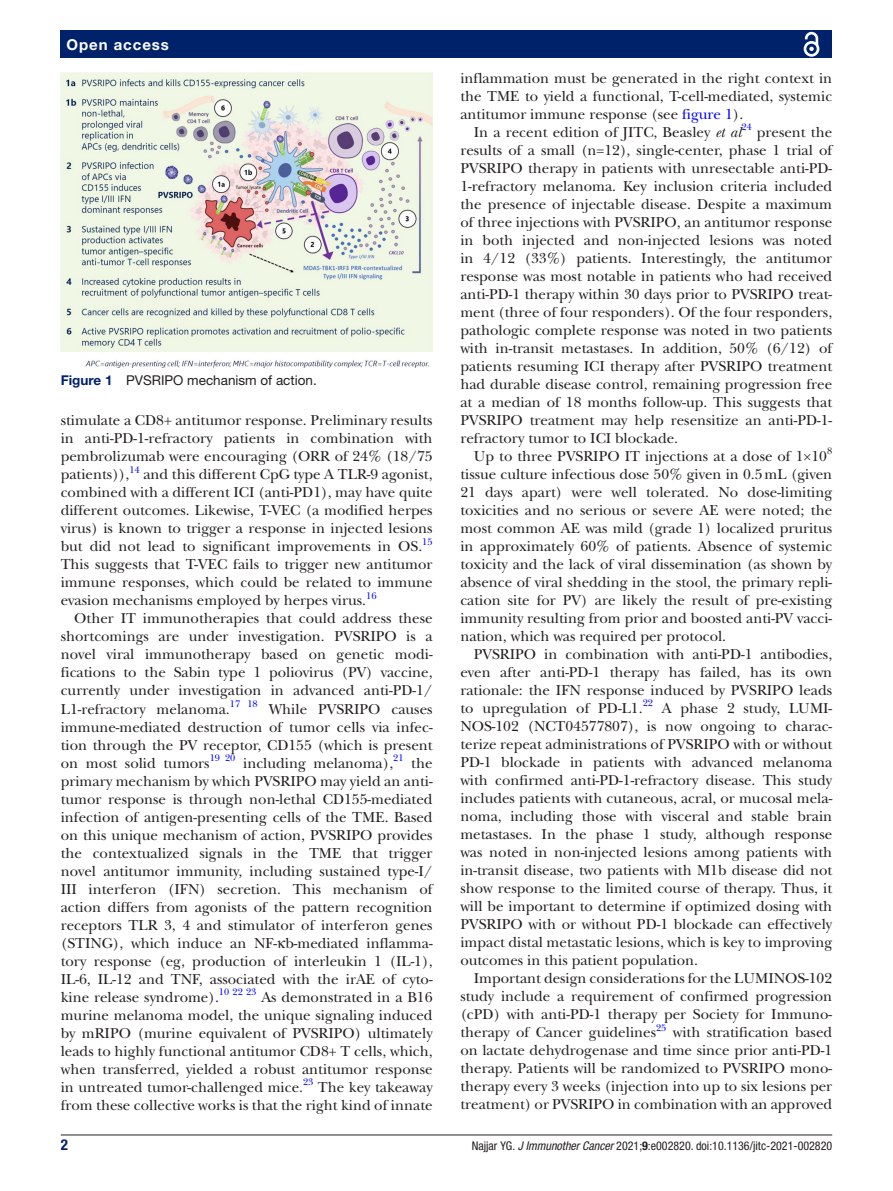
<style>
.page{position:relative;width:893px;height:1191px;background:#fff}
.page>*{position:absolute;margin:0;border:0;box-sizing:border-box;transform-origin:0 0}
.t1{font:15px/18px "New Baskerville";color:#231f20;text-align:justify}
.t2{font:700 15px "Helvetica Neue LT Std";letter-spacing:.065em;color:#fff}
.t3{font:700 condensed 15px "Helvetica Neue LT Std";color:#00226b}
.t4{font:13.5px "Helvetica Neue LT Std";color:#231f20}
.t5{font:condensed 12px "Helvetica Neue LT Std";color:#231f20}
.t6{font:9.9px "New Baskerville";color:#00f}
.t7{font:9.9px "New Baskerville";color:#231f20}
.s1{font-weight:700;color:#00226b}
.s2{color:#00f}
.s3{font-style:italic}
.s4{font-weight:700}
</style>
<div class="page">
<hr style="left:61px;top:1134px;width:771px;height:1px;background:#231f20">
<div style="left:61px;top:31px;width:771px;height:27px;background:#00226b"></div>
<svg style="left:803px;top:31px;width:17px;height:26px"></svg>
<img style="left:61px;top:73px;width:372px;height:294px">
<p class="t2" style="left:66px;top:35px;width:104px">Open access</p>
<p class="t4" style="left:61px;top:372px;width:258px"><span class="s1">Figure 1</span> PVSRIPO mechanism of action.</p>
<p class="t1" style="left:61px;top:411px;width:373px">stimulate a CD8+ antitumor response. Preliminary results in anti-PD-1-refractory patients in combination with pembrolizumab were encouraging (ORR of 24% (18/75 patients)),</p>
<p class="t6" style="left:129px;top:464px;width:12px">14</p>
<p class="t1" style="left:61px;top:465px;width:373px;text-indent:83px">and this different CpG type A TLR-9 agonist, combined with a different ICI (anti-PD1), may have quite different outcomes. Likewise, T-VEC (a modified herpes virus) is known to trigger a response in injected lesions but did not lead to significant improvements in OS.</p>
<p class="t6" style="left:422px;top:536px;width:12px">15</p>
<p class="t1" style="left:61px;top:555px;width:373px">This suggests that T-VEC fails to trigger new antitumor immune responses, which could be related to immune evasion mechanisms employed by herpes virus.</p>
<p class="t6" style="left:366px;top:590px;width:12px">16</p>
<p class="t1" style="left:61px;top:609px;width:373px;text-indent:14px">Other IT immunotherapies that could address these shortcomings are under investigation. PVSRIPO is a novel viral immunotherapy based on genetic modi&shy;fications to the Sabin type 1 poliovirus (PV) vaccine, currently under investigation in advanced anti-PD-1/ L1-refractory melanoma.</p>
<p class="t6" style="left:230px;top:698px;width:29px">17 18</p>
<p class="t1" style="left:61px;top:699px;width:373px;text-indent:208px">While PVSRIPO causes immune-mediated destruction of tumor cells via infec&shy;tion through the PV receptor, CD155 (which is present on most solid tumors</p>
<p class="t6" style="left:210px;top:752px;width:27px">19 20</p>
<p class="t1" style="left:243px;top:753px;width:152px">including melanoma),</p>
<p class="t6" style="left:393px;top:752px;width:12px">21</p>
<p class="t1" style="left:61px;top:753px;width:373px;text-indent:351px">the primary mechanism by which PVSRIPO may yield an anti&shy;tumor response is through non-lethal CD155-mediated infection of antigen-presenting cells of the TME. Based on this unique mechanism of action, PVSRIPO provides the contextualized signals in the TME that trigger novel antitumor immunity, including sustained type-I/ III interferon (IFN) secretion. This mechanism of action differs from agonists of the pattern recognition receptors TLR 3, 4 and stimulator of interferon genes (STING), which induce an NF- b-mediated inflamma&shy;tory response (eg, production of interleukin 1 (IL-1), IL-6, IL-12 and TNF, associated with the irAE of cyto&shy;kine release syndrome).<sup>10</sup> <sup>22</sup> <sup>23</sup> As demonstrated in a B16 murine melanoma model, the unique signaling induced by mRIPO (murine equivalent of PVSRIPO) ultimately leads to highly functional antitumor CD8+ T cells, which, when transferred, yielded a robust antitumor response in untreated tumor-challenged mice.</p>
<p class="t6" style="left:303px;top:1076px;width:12px">23</p>
<p class="t1" style="left:61px;top:1077px;width:373px;text-align:right">The key takeaway<br>from these collective works is that the right kind of innate</p>
<p class="t1" style="left:460px;top:69px;width:373px">inflammation must be generated in the right context in the TME to yield a functional, T-cell-mediated, systemic antitumor immune response (see <span class="s2">figure 1</span>).</p>
<p class="t1" style="left:460px;top:123px;width:373px;text-indent:14px">In a recent edition of JITC, Beasley <span class="s3">et al</span><sup>24</sup> present the results of a small (n=12), single-center, phase 1 trial of PVSRIPO therapy in patients with unresectable anti-PD-1-refractory melanoma. Key inclusion criteria included the presence of injectable disease. Despite a maximum of three injections with PVSRIPO, an antitumor response in both injected and non-injected lesions was noted in 4/12 (33%) patients. Interestingly, the antitumor response was most notable in patients who had received anti-PD-1 therapy within 30 days prior to PVSRIPO treat&shy;ment (three of four responders). Of the four responders, pathologic complete response was noted in two patients with in-transit metastases. In addition, 50% (6/12) of patients resuming ICI therapy after PVSRIPO treatment had durable disease control, remaining progression free at a median of 18 months follow-up. This suggests that PVSRIPO treatment may help resensitize an anti-PD-1- refractory tumor to ICI blockade.</p>
<p class="t1" style="left:474px;top:447px;width:355px">Up to three PVSRIPO IT injections at a dose of 1×10</p>
<p class="t7" style="left:827px;top:445px;width:7px">8</p>
<p class="t1" style="left:460px;top:465px;width:373px">tissue culture infectious dose 50% given in 0.5mL (given 21 days apart) were well tolerated. No dose-limiting toxicities and no serious or severe AE were noted; the most common AE was mild (grade 1) localized pruritus in approximately 60% of patients. Absence of systemic toxicity and the lack of viral dissemination (as shown by absence of viral shedding in the stool, the primary repli&shy;cation site for PV) are likely the result of pre-existing immunity resulting from prior and boosted anti-PV vacci&shy;nation, which was required per protocol.</p>
<p class="t1" style="left:460px;top:645px;width:373px;text-indent:14px">PVSRIPO in combination with anti-PD-1 antibodies, even after anti-PD-1 therapy has failed, has its own rationale: the IFN response induced by PVSRIPO leads to upregulation of PD-L1.</p>
<p class="t6" style="left:643px;top:697px;width:12px">22</p>
<p class="t1" style="left:460px;top:699px;width:373px;text-indent:201px">A phase 2 study, LUMI-NOS-102 (NCT04577807), is now ongoing to charac&shy;terize repeat administrations of PVSRIPO with or without PD-1 blockade in patients with advanced melanoma with confirmed anti-PD-1-refractory disease. This study includes patients with cutaneous, acral, or mucosal mela&shy;noma, including those with visceral and stable brain metastases. In the phase 1 study, although response was noted in non-injected lesions among patients with in-transit disease, two patients with M1b disease did not show response to the limited course of therapy. Thus, it will be important to determine if optimized dosing with PVSRIPO with or without PD-1 blockade can effectively impact distal metastatic lesions, which is key to improving outcomes in this patient population.</p>
<p class="t1" style="left:460px;top:969px;width:373px;text-indent:13px">Important design considerations for the LUMINOS-102 study include a requirement of confirmed progression (cPD) with anti-PD-1 therapy per Society for Immuno&shy;therapy of Cancer guidelines</p>
<p class="t6" style="left:656px;top:1021px;width:12px">25</p>
<p class="t1" style="left:460px;top:1023px;width:373px;text-indent:212px">with stratification based on lactate dehydrogenase and time since prior anti-PD-1 therapy. Patients will be randomized to PVSRIPO mono&shy;therapy every 3 weeks (injection into up to six lesions per treatment) or PVSRIPO in combination with an approved</p>
<p class="t3" style="left:61px;top:1135px;width:9px">2</p>
<p class="t5" style="left:472px;top:1138px;width:362px">Najjar YG. <span class="s3">J Immunother Cancer</span> 2021;<span class="s4">9</span>:e002820. doi:10.1136/jitc-2021-002820</p>
</div>
